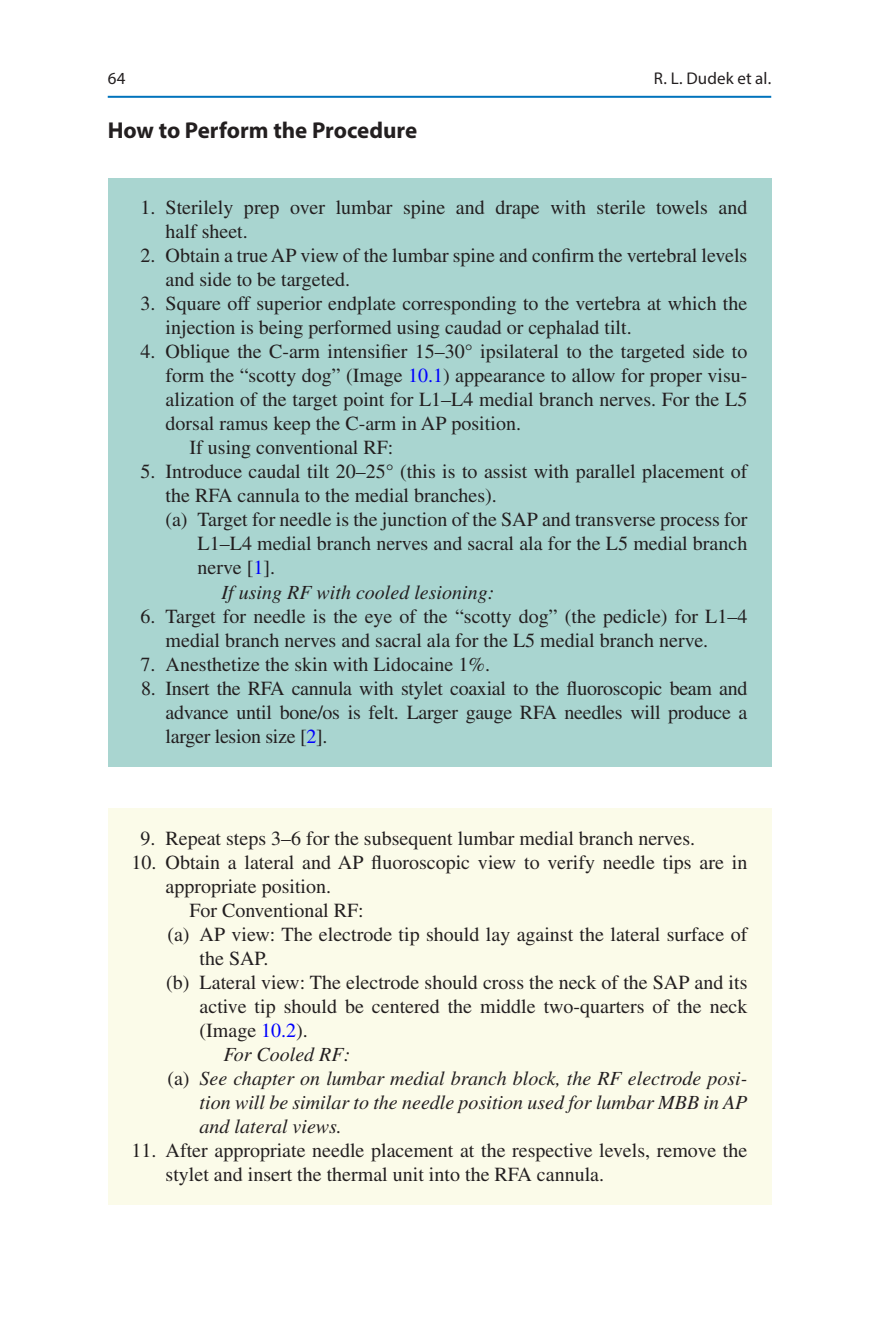
<style>
.page{position:relative;width:879px;height:1333px;background:#fff}
.page>*{position:absolute;margin:0;border:0;box-sizing:border-box;transform-origin:0 0}
._1_hd{font:700 23px "Myriad Pro";color:#231f20}
.t1{font:20px/24px "Times LT Std";color:#231f20}
.t2{font:italic 20px/24px "Times LT Std";color:#231f20;text-align:justify}
.t3{font:17px "Myriad Pro";letter-spacing:.01em;color:#231f20}
.s1{color:#00f}
.s2{font-style:normal}
</style>
<div class="page">
<div style="left:108px;top:178px;width:663px;height:588px;background:#a9d5d0"></div>
<div style="left:108px;top:808px;width:663px;height:396px;background:#fbfbe9"></div>
<hr style="left:108px;top:96px;width:663px;height:2px;background:#0073bc">
<p class="t3" style="left:108px;top:68px;width:19px">64</p>
<h2 class="_1_hd" style="left:108px;top:115px;width:311px">How to Perform the Procedure</h2>
<p class="t3" style="left:654px;top:68px;width:119px">R. L. Dudek et al.</p>
<p class="t1" style="left:166px;top:195px;width:583px;text-indent:-25px">1. Sterilely prep over lumbar spine and drape with sterile towels and half sheet.</p>
<p class="t1" style="left:166px;top:243px;width:583px;text-indent:-25px">2. Obtain a true AP view of the lumbar spine and confirm the vertebral levels and side to be targeted.</p>
<p class="t1" style="left:166px;top:291px;width:583px;text-indent:-25px">3. Square off superior endplate corresponding to the vertebra at which the injection is being performed using caudad or cephalad tilt.</p>
<p class="t1" style="left:166px;top:339px;width:583px;text-align:justify;text-indent:-25px">4. Oblique the C-arm intensifier 15–30° ipsilateral to the targeted side to form the “scotty dog” (Image <span class="s1">10.1</span>) appearance to allow for proper visu&shy;alization of the target point for L1–L4 medial branch nerves. For the L5 dorsal ramus keep the C-arm in AP position.</p>
<p class="t1" style="left:190px;top:435px;width:205px">If using conventional RF:</p>
<p class="t1" style="left:166px;top:459px;width:583px;text-indent:-25px">5. Introduce caudal tilt 20–25° (this is to assist with parallel placement of the RFA cannula to the medial branches).</p>
<p class="t1" style="left:198px;top:507px;width:551px;text-align:justify;text-indent:-32px">(a) Target for needle is the junction of the SAP and transverse process for L1–L4 medial branch nerves and sacral ala for the L5 medial branch nerve [<span class="s1">1</span>].</p>
<p class="t2" style="left:222px;top:580px;width:274px">If using RF with cooled lesioning:</p>
<p class="t1" style="left:166px;top:603px;width:583px;text-indent:-25px">6. Target for needle is the eye of the “scotty dog” (the pedicle) for L1–4 medial branch nerves and sacral ala for the L5 medial branch nerve.</p>
<p class="t1" style="left:141px;top:651px;width:351px">7. Anesthetize the skin with Lidocaine 1%.</p>
<p class="t1" style="left:166px;top:675px;width:583px;text-align:justify;text-indent:-24px">8. Insert the RFA cannula with stylet coaxial to the fluoroscopic beam and advance until bone/os is felt. Larger gauge RFA needles will produce a larger lesion size [<span class="s1">2</span>].</p>
<p class="t1" style="left:141px;top:825px;width:556px">9. Repeat steps 3–6 for the subsequent lumbar medial branch nerves.</p>
<p class="t1" style="left:166px;top:849px;width:583px;text-indent:-34px">10. Obtain a lateral and AP fluoroscopic view to verify needle tips are in appropriate position.</p>
<p class="t1" style="left:190px;top:897px;width:176px">For Conventional RF:</p>
<p class="t1" style="left:200px;top:921px;width:549px;text-indent:-32px">(a) AP view: The electrode tip should lay against the lateral surface of the SAP.</p>
<p class="t1" style="left:200px;top:969px;width:549px;text-align:justify;text-indent:-33px">(b) Lateral view: The electrode should cross the neck of the SAP and its active tip should be centered the middle two-quarters of the neck (Image <span class="s1">10.2</span>).</p>
<p class="t2" style="left:224px;top:1042px;width:128px">For Cooled RF:</p>
<p class="t2" style="left:200px;top:1066px;width:549px;text-indent:-32px"><span class="s2">(a)</span> See chapter on lumbar medial branch block, the RF electrode posi&shy;tion will be similar to the needle position used for lumbar MBB in AP and lateral views.</p>
<p class="t1" style="left:166px;top:1137px;width:583px;text-indent:-34px">11. After appropriate needle placement at the respective levels, remove the stylet and insert the thermal unit into the RFA cannula.</p>
</div>
